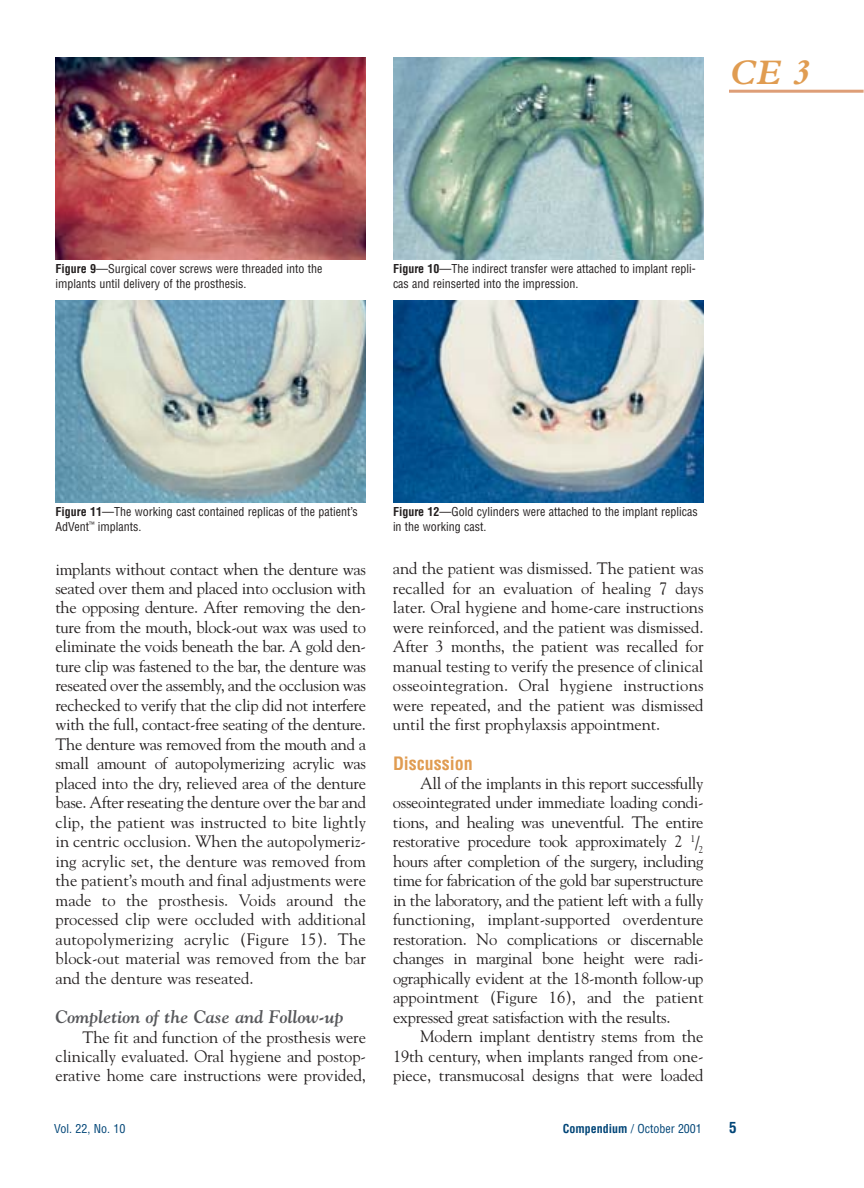
<style>
.page{position:relative;width:864px;height:1188px;background:#fff}
.page>*{position:absolute;margin:0;border:0;box-sizing:border-box;transform-origin:0 0}
.t1{font:italic 700 37.5px "Bembo";color:#e09c51}
.t2{font:italic 700 18px "Goudy";color:#57585b}
.t3{font:700 condensed 18px "Helvetica";color:#e09c51}
.t4{font:16.5px/19.5px "Goudy";letter-spacing:-.005em;color:#231f1f;text-align:justify}
.t5{font:700 condensed 15px "Helvetica";color:#004577}
.t6{font:condensed 12px/15px "Helvetica";color:#231f1f}
.t7{font:condensed 12px "Helvetica";color:#004577}
.s1{font-weight:700}
</style>
<div class="page">
<hr style="left:729px;top:90px;width:135px;height:3px;background:#de9e77">
<img style="left:56px;top:57px;width:310px;height:203px">
<img style="left:393px;top:57px;width:311px;height:203px">
<img style="left:56px;top:300px;width:310px;height:202px">
<img style="left:393px;top:300px;width:311px;height:202px">
<h1 class="t1" style="left:729px;top:58px;width:82px">CE 3</h1>
<p class="t6" style="left:56px;top:262px;width:268px"><span class="s1">Figure 9</span>—Surgical cover screws were threaded into the implants until delivery of the prosthesis.</p>
<p class="t6" style="left:393px;top:262px;width:304px"><span class="s1">Figure 10</span>—The indirect transfer were attached to implant repli&shy;cas and reinserted into the impression.</p>
<p class="t6" style="left:56px;top:505px;width:304px"><span class="s1">Figure 11</span>—The working cast contained replicas of the patient’s<br>AdVent<sup>™</sup> implants.</p>
<p class="t6" style="left:393px;top:505px;width:306px"><span class="s1">Figure 12</span>—Gold cylinders were attached to the implant replicas in the working cast.</p>
<p class="t4" style="left:56px;top:560px;width:312px">implants without contact when the denture was seated over them and placed into occlusion with the opposing denture. After removing the den&shy;ture from the mouth, block-out wax was used to eliminate the voids beneath the bar. A gold den&shy;ture clip was fastened to the bar, the denture was reseated over the assembly, and the occlusion was rechecked to verify that the clip did not interfere with the full, contact-free seating of the denture.<br>The denture was removed from the mouth and a small amount of autopolymerizing acrylic was placed into the dry, relieved area of the denture base. After reseating the denture over the bar and clip, the patient was instructed to bite lightly in centric occlusion. When the autopolymeriz&shy;ing acrylic set, the denture was removed from the patient’s mouth and final adjustments were made to the prosthesis. Voids around the processed clip were occluded with additional autopolymerizing acrylic (Figure 15). The block-out material was removed from the bar and the denture was reseated.</p>
<p class="t2" style="left:56px;top:1010px;width:290px">Completion of the Case and Follow-up</p>
<p class="t4" style="left:55px;top:1028px;width:312px;text-indent:27px">The fit and function of the prosthesis were clinically evaluated. Oral hygiene and postop&shy;erative home care instructions were provided,</p>
<p class="t4" style="left:393px;top:560px;width:312px">and the patient was dismissed. The patient was recalled for an evaluation of healing 7 days later. Oral hygiene and home-care instructions were reinforced, and the patient was dismissed.<br>After 3 months, the patient was recalled for manual testing to verify the presence of clinical osseointegration. Oral hygiene instructions were repeated, and the patient was dismissed until the first prophylaxsis appointment.</p>
<p class="t3" style="left:393px;top:756px;width:81px">Discussion</p>
<p class="t4" style="left:393px;top:775px;width:312px;text-indent:27px">All of the implants in this report successfully osseointegrated under immediate loading condi&shy;tions, and healing was uneventful. The entire restorative procedure took approximately 2 <sup>1</sup>/<sub>2 </sub>hours after completion of the surgery, including time for fabrication of the gold bar superstructure in the laboratory, and the patient left with a fully functioning, implant-supported overdenture restoration. No complications or discernable changes in marginal bone height were radi&shy;ographically evident at the 18-month follow-up appointment (Figure 16), and the patient expressed great satisfaction with the results.</p>
<p class="t4" style="left:393px;top:1028px;width:312px;text-indent:27px">Modern implant dentistry stems from the 19th century, when implants ranged from one&shy;piece, transmucosal designs that were loaded</p>
<p class="t7" style="left:54px;top:1124px;width:73px">Vol. 22, No. 10</p>
<p class="t7" style="left:563px;top:1124px;width:141px"><span class="s1">Compendium</span> / October 2001</p>
<p class="t5" style="left:729px;top:1121px;width:9px">5</p>
</div>
